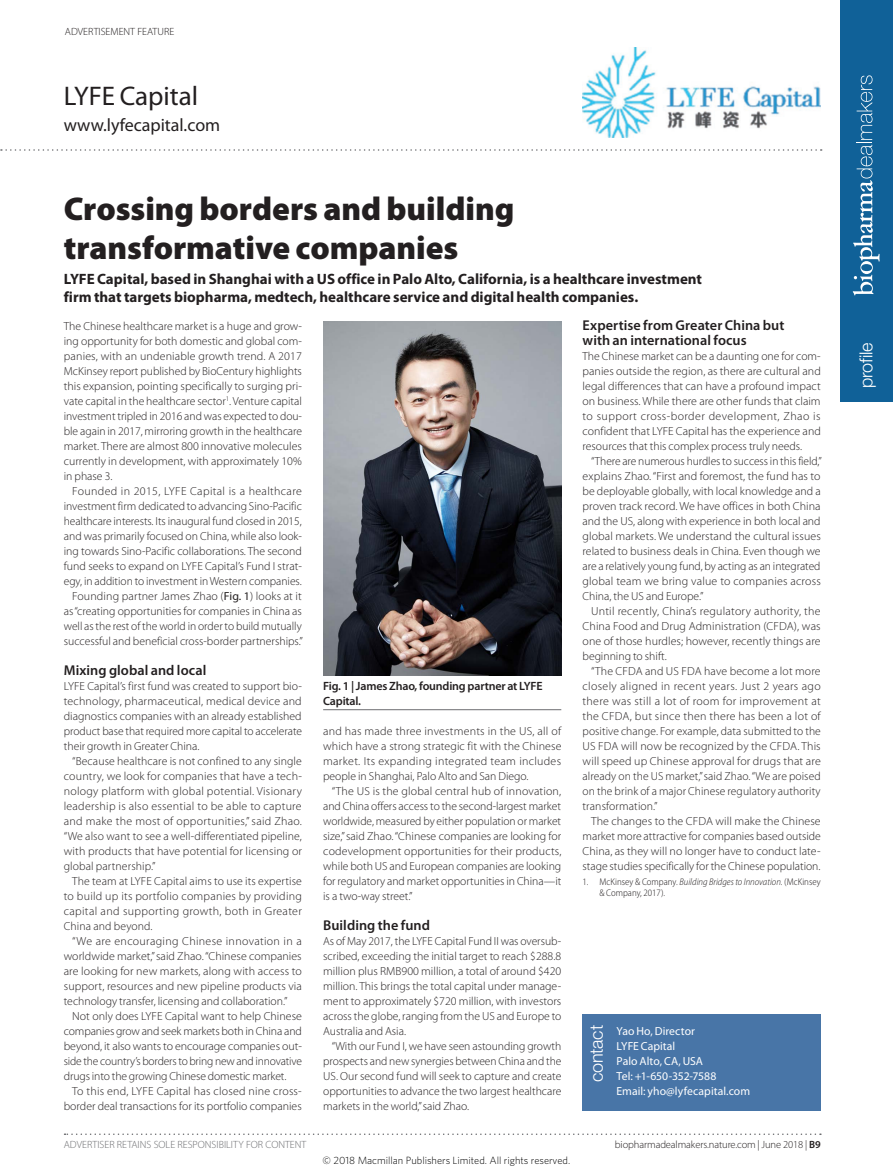
<style>
.page{position:relative;width:893px;height:1174px;background:#fff}
.page>*{position:absolute;margin:0;border:0;box-sizing:border-box;transform-origin:0 0}
.t1{font:900 33px/39.6px "Myriad Pro";color:#231f20}
.Company_name{font:27px "Myriad Pro";color:#231f20}
.Company_website{font:18px "Myriad Pro";color:#231f20}
.Contact_tab{font:300 18px "Helvetica Neue LT Std";letter-spacing:-.01em;color:#fff}
.Standfirst{font:700 15px/18px "Myriad Pro";color:#231f20}
.Crosshead{font:600 14.25px/15px "Myriad Pro";letter-spacing:.005em;color:#231f20}
.Figure_caption_line{font:600 12px/15px "Myriad Pro";letter-spacing:-.015em;color:#231f20}
.Body_text{font:300 11.7px/15px "Myriad Pro";color:#231f20;text-align:justify}
.Body_first{font:300 11.7px/15px "Myriad Pro";color:#231f20;text-align:justify}
.Contact{font:11.7px "Myriad Pro";letter-spacing:.005em;color:#fff}
.Page_footer_right{font:300 10.5px "Myriad Pro";letter-spacing:-.01em;color:#231f20}
.t2{font:300 10.5px "Whitney";color:#000}
.t3{font:300 10.5px "Myriad Pro";color:#6c6d70}
.t4{font:300 semi-condensed 9.75px/10.8px "Myriad Pro";color:#231f20}
.s1{font-weight:400}
.s2{font-style:italic}
.s3{font-weight:600}
</style>
<div class="page">
<div style="left:840px;top:0;width:53px;height:401px;background:#106198"></div>
<svg style="left:65px;top:1133px;width:756px;height:2px"></svg>
<svg style="left:1px;top:149px;width:821px;height:2px"></svg>
<svg style="left:853px;top:75px;width:27px;height:220px"></svg>
<div style="left:583px;top:1014px;width:238px;height:96px;background:#4875a7"></div>
<img style="left:583px;top:47px;width:238px;height:90px">
<hr style="left:323px;top:709px;width:238px;height:1px;background:#6c6d70">
<img style="left:323px;top:322px;width:238px;height:353px">
<p class="Page_footer_right" style="left:65px;top:25px;width:111px">ADVERTISEMENT FEATURE</p>
<p class="Company_name" style="left:64px;top:81px;width:136px">LYFE Capital</p>
<p class="Company_website" style="left:64px;top:115px;width:158px">www.lyfecapital.com</p>
<p class="t1" style="left:64px;top:189px;width:452px">Crossing borders and building transformative companies</p>
<p class="Standfirst" style="left:64px;top:270px;width:640px">LYFE Capital, based in Shanghai with a US office in Palo Alto, California, is a healthcare investment firm that targets biopharma, medtech, healthcare service and digital health companies.</p>
<p class="Body_first" style="left:64px;top:319px;width:240px">The Chinese healthcare market is a huge and grow&shy;ing opportunity for both domestic and global com&shy;panies, with an undeniable growth trend. A 2017<br>McKinsey report published by BioCentury highlights this expansion, pointing specifically to surging pri&shy;vate capital in the healthcare sector<sup>1</sup>. Venture capital investment tripled in 2016 and was expected to dou&shy;ble again in 2017, mirroring growth in the healthcare market. There are almost 800 innovative molecules currently in development, with approximately 10% in phase 3.</p>
<p class="Body_text" style="left:64px;top:484px;width:240px;text-indent:9px">Founded in 2015, LYFE Capital is a healthcare investment firm dedicated to advancing Sino-Pacific healthcare interests. Its inaugural fund closed in 2015, and was primarily focused on China, while also look&shy;ing towards Sino-Pacific collaborations. The second fund seeks to expand on LYFE Capital’s Fund I strat&shy;egy, in addition to investment in Western companies.</p>
<p class="Body_text" style="left:64px;top:589px;width:241px;text-indent:9px">Founding partner James Zhao (<span class="s1">Fig. 1</span>) looks at it as “creating opportunities for companies in China as well as the rest of the world in order to build mutually successful and beneficial cross-border partnerships.”</p>
<p class="Crosshead" style="left:64px;top:663px;width:144px">Mixing global and local</p>
<p class="Body_first" style="left:64px;top:679px;width:240px">LYFE Capital’s first fund was created to support bio&shy;technology, pharmaceutical, medical device and diagnostics companies with an already established product base that required more capital to accelerate their growth in Greater China.</p>
<p class="Body_text" style="left:64px;top:754px;width:240px;text-indent:9px">“Because healthcare is not confined to any single country, we look for companies that have a tech&shy;nology platform with global potential. Visionary leadership is also essential to be able to capture and make the most of opportunities,” said Zhao. “We also want to see a well-differentiated pipeline, with products that have potential for licensing or global partnership.”</p>
<p class="Body_text" style="left:64px;top:874px;width:240px;text-indent:9px">The team at LYFE Capital aims to use its expertise to build up its portfolio companies by providing capital and supporting growth, both in Greater China and beyond.</p>
<p class="Body_text" style="left:64px;top:934px;width:240px;text-indent:9px">“We are encouraging Chinese innovation in a worldwide market,” said Zhao. “Chinese companies are looking for new markets, along with access to support, resources and new pipeline products via technology transfer, licensing and collaboration.”</p>
<p class="Body_text" style="left:64px;top:1009px;width:240px;text-indent:9px">Not only does LYFE Capital want to help Chinese companies grow and seek markets both in China and beyond, it also wants to encourage companies out&shy;side the country’s borders to bring new and innovative drugs into the growing Chinese domestic market.</p>
<p class="Body_text" style="left:64px;top:1084px;width:240px;text-align:right">To this end, LYFE Capital has closed nine cross&shy;border deal transactions for its portfolio companies</p>
<p class="Crosshead" style="left:583px;top:318px;width:203px">Expertise from Greater China but with an international focus</p>
<p class="Body_first" style="left:583px;top:349px;width:240px">The Chinese market can be a daunting one for com&shy;panies outside the region, as there are cultural and legal differences that can have a profound impact on business. While there are other funds that claim to support cross-border development, Zhao is confident that LYFE Capital has the experience and resources that this complex process truly needs.</p>
<p class="Body_text" style="left:583px;top:454px;width:241px;text-indent:9px">“There are numerous hurdles to success in this field,” explains Zhao. “First and foremost, the fund has to be deployable globally, with local knowledge and a proven track record. We have offices in both China and the US, along with experience in both local and global markets. We understand the cultural issues related to business deals in China. Even though we are a relatively young fund, by acting as an integrated global team we bring value to companies across China, the US and Europe.”</p>
<p class="Body_text" style="left:583px;top:604px;width:240px;text-indent:9px">Until recently, China’s regulatory authority, the China Food and Drug Administration (CFDA), was one of those hurdles; however, recently things are beginning to shift.</p>
<p class="Body_text" style="left:583px;top:664px;width:240px;text-indent:9px">“The CFDA and US FDA have become a lot more closely aligned in recent years. Just 2 years ago there was still a lot of room for improvement at the CFDA, but since then there has been a lot of positive change. For example, data submitted to the US FDA will now be recognized by the CFDA. This will speed up Chinese approval for drugs that are already on the US market,” said Zhao. “We are poised on the brink of a major Chinese regulatory authority transformation.”</p>
<p class="Body_text" style="left:583px;top:814px;width:240px;text-indent:9px">The changes to the CFDA will make the Chinese market more attractive for companies based outside China, as they will no longer have to conduct late&shy;stage studies specifically for the Chinese population.</p>
<p class="t4" style="left:600px;top:877px;width:223px;text-indent:-17px">1. McKinsey &amp; Company. <span class="s2">Building Bridges to Innovation</span>. (McKinsey &amp; Company, 2017).</p>
<p class="Figure_caption_line" style="left:323px;top:679px;width:221px">Fig. 1 | James Zhao, founding partner at LYFE<br>Capital.</p>
<p class="Body_text" style="left:323px;top:724px;width:240px">and has made three investments in the US, all of which have a strong strategic fit with the Chinese market. Its expanding integrated team includes people in Shanghai, Palo Alto and San Diego.</p>
<p class="Body_text" style="left:323px;top:784px;width:240px;text-indent:9px">“The US is the global central hub of innovation, and China offers access to the second-largest market worldwide, measured by either population or market size,” said Zhao. “Chinese companies are looking for codevelopment opportunities for their products, while both US and European companies are looking for regulatory and market opportunities in China—it is a two-way street.”</p>
<p class="Crosshead" style="left:323px;top:918px;width:108px">Building the fund</p>
<p class="Body_first" style="left:323px;top:934px;width:240px">As of May 2017, the LYFE Capital Fund II was oversub&shy;scribed, exceeding the initial target to reach $288.8 million plus RMB900 million, a total of around $420 million. This brings the total capital under manage&shy;ment to approximately $720 million, with investors across the globe, ranging from the US and Europe to Australia and Asia.</p>
<p class="Body_text" style="left:323px;top:1039px;width:240px;text-indent:9px">“With our Fund I, we have seen astounding growth prospects and new synergies between China and the US. Our second fund will seek to capture and create opportunities to advance the two largest healthcare markets in the world,” said Zhao.</p>
<p class="Contact_tab" style="left:585px;top:1082px;width:59px;rotate:-90deg">contact</p>
<p class="Contact" style="left:617px;top:1025px;width:80px">Yao Ho, Director</p>
<p class="Contact" style="left:617px;top:1040px;width:60px">LYFE Capital</p>
<p class="Contact" style="left:617px;top:1055px;width:88px">Palo Alto, CA, USA</p>
<p class="Contact" style="left:617px;top:1070px;width:101px">Tel: +1-650-352-7588</p>
<p class="Contact" style="left:617px;top:1085px;width:135px">Email: yho@lyfecapital.com</p>
<p class="t3" style="left:64px;top:1138px;width:244px">ADVERTISER RETAINS SOLE RESPONSIBILITY FOR CONTENT</p>
<p class="Page_footer_right" style="left:615px;top:1138px;width:207px">biopharmadealmakers.nature.com | June 2018 | <span class="s3">B9</span></p>
<p class="t2" style="left:323px;top:1153px;width:249px">© 2018 Macmillan Publishers Limited. All rights reserved.</p>
<h3 class="Contact_tab" style="left:855px;top:388px;width:47px;rotate:-90deg">profile</h3>
</div>
